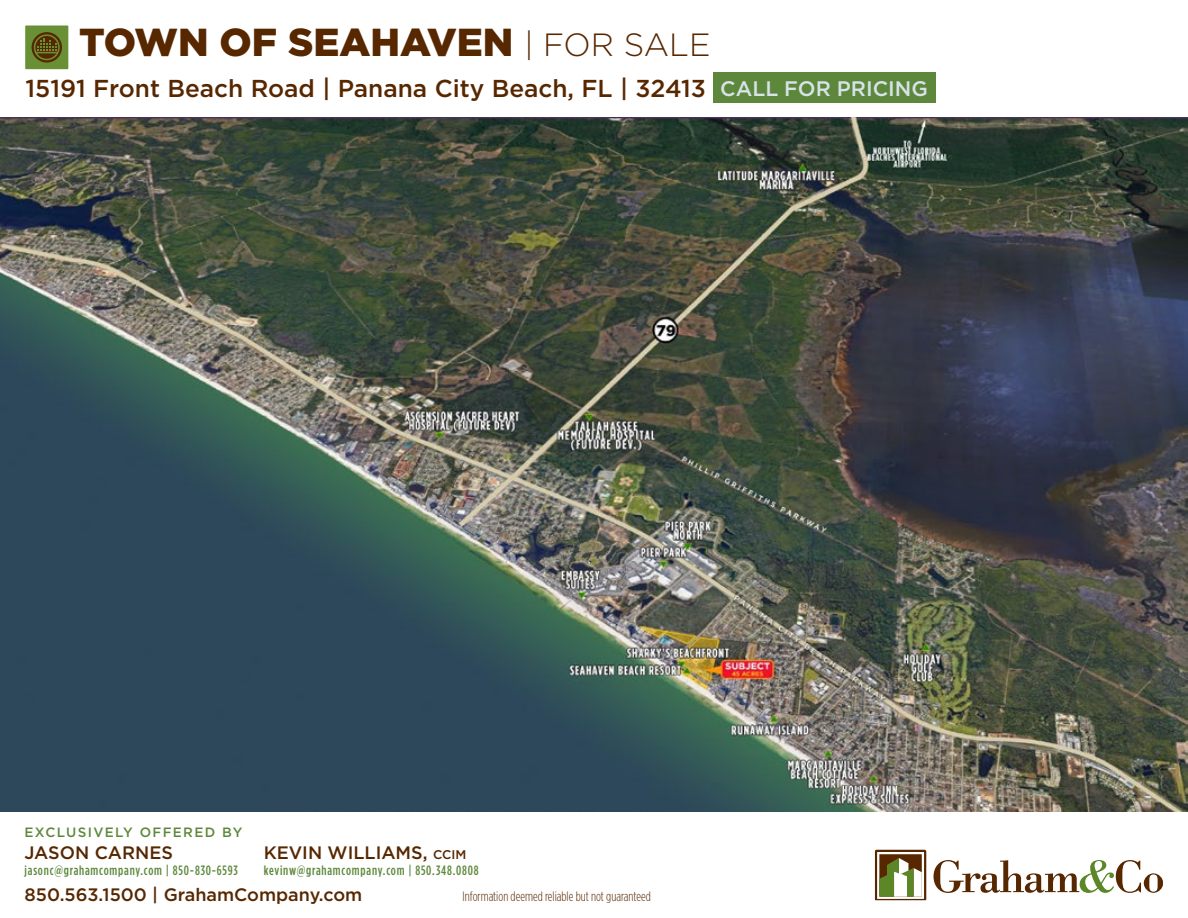
<style>
.page{position:relative;width:1188px;height:918px;background:#fff}
.page>*{position:absolute;margin:0;border:0;box-sizing:border-box;transform-origin:0 0}
.t1{font:900 39px "Gotham";color:#572700}
.t2{font:500 24.45px "Gotham";color:#572700}
.t3{font:500 21px "Gotham";color:#d8e3e9}
.t4{font:500 18px "Gotham";color:#572700}
.t5{font:500 13.5px "Gotham Condensed";letter-spacing:.06em;color:#5d883c}
.t6{font:300 13.5px "Gotham Condensed";color:#572700}
.t7{font:500 13.5px "Gotham";letter-spacing:.1em;color:#5d883c}
.s1{font-weight:300;font-size:32.1px}
.s2{font-size:12.6px}
</style>
<div class="page">
<img style="left:0;top:117px;width:1188px;height:695px">
<svg style="left:934px;top:860px;width:229px;height:33px"></svg>
<svg style="left:875px;top:850px;width:51px;height:50px"></svg>
<div style="left:713px;top:73px;width:222px;height:30px;background:#5d883c"></div>
<div style="left:25px;top:26px;width:43px;height:43px;background:#6a9036"></div>
<svg style="left:32px;top:32px;width:30px;height:31px"></svg>
<svg style="left:34px;top:34px;width:26px;height:26px"></svg>
<svg style="left:35px;top:36px;width:23px;height:23px"></svg>
<svg style="left:35px;top:38px;width:23px;height:15px"></svg>
<h1 class="t1" style="left:79px;top:20px;width:633px">TOWN OF SEAHAVEN <span class="s1">| FOR SALE</span></h1>
<h2 class="t2" style="left:26px;top:74px;width:682px">15191 Front Beach Road | Panana City Beach, FL | 32413</h2>
<h3 class="t3" style="left:720px;top:76px;width:209px">CALL FOR PRICING</h3>
<p class="t7" style="left:25px;top:825px;width:219px">EXCLUSIVELY OFFERED BY</p>
<h3 class="t4" style="left:25px;top:842px;width:150px">JASON CARNES</h3>
<p class="t5" style="left:25px;top:863px;width:215px">jasonc@grahamcompany.com | 850-830-6593</p>
<h3 class="t4" style="left:264px;top:842px;width:204px">KEVIN WILLIAMS, <span class="s2">CCIM</span></h3>
<p class="t5" style="left:264px;top:863px;width:217px">kevinw@grahamcompany.com | 850.348.0808</p>
<h3 class="t4" style="left:25px;top:884px;width:339px">850.563.1500 | GrahamCompany.com</h3>
<p class="t6" style="left:463px;top:889px;width:190px">Information deemed reliable but not guaranteed</p>
</div>
